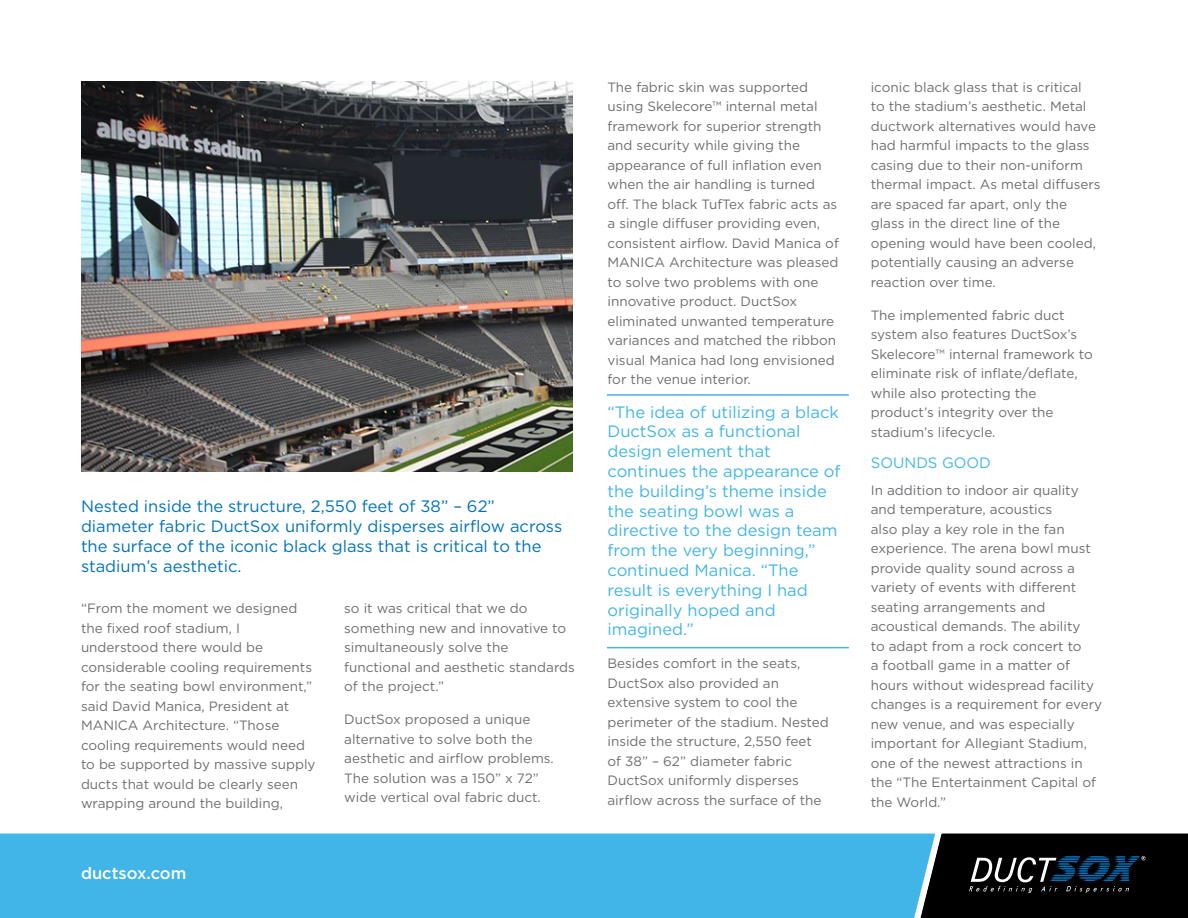
<style>
.page{position:relative;width:1188px;height:918px;background:#fff}
.page>*{position:absolute;margin:0;border:0;box-sizing:border-box;transform-origin:0 0}
.t1{font:16.5px/19.8px "Gotham";color:#42b5e8}
.Paragraph_Text{font:16.5px/19.8px "Gotham";color:#0072bc}
.t2{font:500 16.5px "Gotham";color:#fff}
.Inline_Header{font:15px "Gotham";color:#42b5e8}
.t3{font:13.5px/19.5px "Gotham";color:#6d6e71}
</style>
<div class="page">
<img style="left:81px;top:81px;width:491px;height:391px">
<div style="left:0;top:833px;width:900px;height:85px;background:#42b5e8"></div>
<svg style="left:900px;top:833px;width:288px;height:85px;background:#15242b"></svg>
<hr style="left:607px;top:394px;width:242px;height:2px;background:#42b5e8">
<hr style="left:607px;top:647px;width:242px;height:1px;background:#42b5e8">
<p class="Paragraph_Text" style="left:81px;top:496px;width:483px">Nested inside the structure, 2,550 feet of 38” – 62” diameter fabric DuctSox uniformly disperses airflow across the surface of the iconic black glass that is critical to the stadium’s aesthetic.</p>
<p class="t3" style="left:81px;top:598px;width:236px">“From the moment we designed the fixed roof stadium, I understood there would be considerable cooling requirements for the seating bowl environment,” said David Manica, President at<br>MANICA Architecture. “Those cooling requirements would need to be supported by massive supply ducts that would be clearly seen wrapping around the building,</p>
<p class="t3" style="left:344px;top:598px;width:232px">so it was critical that we do something new and innovative to simultaneously solve the functional and aesthetic standards of the project.”</p>
<p class="t3" style="left:344px;top:709px;width:211px">DuctSox proposed a unique alternative to solve both the aesthetic and airflow problems.<br>The solution was a 150” x 72” wide vertical oval fabric duct.</p>
<p class="t2" style="left:81px;top:862px;width:107px">ductsox.com</p>
<p class="t3" style="left:608px;top:77px;width:233px">The fabric skin was supported using Skelecore™ internal metal framework for superior strength and security while giving the appearance of full inflation even when the air handling is turned off. The black TufTex fabric acts as a single diffuser providing even, consistent airflow. David Manica of<br>MANICA Architecture was pleased to solve two problems with one innovative product. DuctSox eliminated unwanted temperature variances and matched the ribbon visual Manica had long envisioned for the venue interior.</p>
<p class="t1" style="left:608px;top:402px;width:235px">“The idea of utilizing a black<br>DuctSox as a functional design element that continues the appearance of the building’s theme inside the seating bowl was a directive to the design team from the very beginning,” continued Manica. “The result is everything I had originally hoped and imagined.”</p>
<p class="t3" style="left:608px;top:654px;width:223px">Besides comfort in the seats,<br>DuctSox also provided an extensive system to cool the perimeter of the stadium. Nested inside the structure, 2,550 feet of 38” – 62” diameter fabric<br>DuctSox uniformly disperses airflow across the surface of the</p>
<p class="t3" style="left:871px;top:77px;width:231px">iconic black glass that is critical<br>to the stadium’s aesthetic. Metal ductwork alternatives would have had harmful impacts to the glass casing due to their non-uniform thermal impact. As metal diffusers are spaced far apart, only the glass in the direct line of the opening would have been cooled, potentially causing an adverse reaction over time.</p>
<p class="t3" style="left:871px;top:305px;width:224px">The implemented fabric duct system also features DuctSox’s<br>Skelecore™ internal framework to eliminate risk of inflate/deflate, while also protecting the product’s integrity over the stadium’s lifecycle.</p>
<p class="Inline_Header" style="left:871px;top:453px;width:122px">SOUNDS GOOD</p>
<p class="t3" style="left:871px;top:480px;width:233px">In addition to indoor air quality and temperature, acoustics<br>also play a key role in the fan experience. The arena bowl must provide quality sound across a variety of events with different seating arrangements and acoustical demands. The ability<br>to adapt from a rock concert to<br>a football game in a matter of hours without widespread facility changes is a requirement for every new venue, and was especially important for Allegiant Stadium, one of the newest attractions in the “The Entertainment Capital of the World.”</p>
</div>
